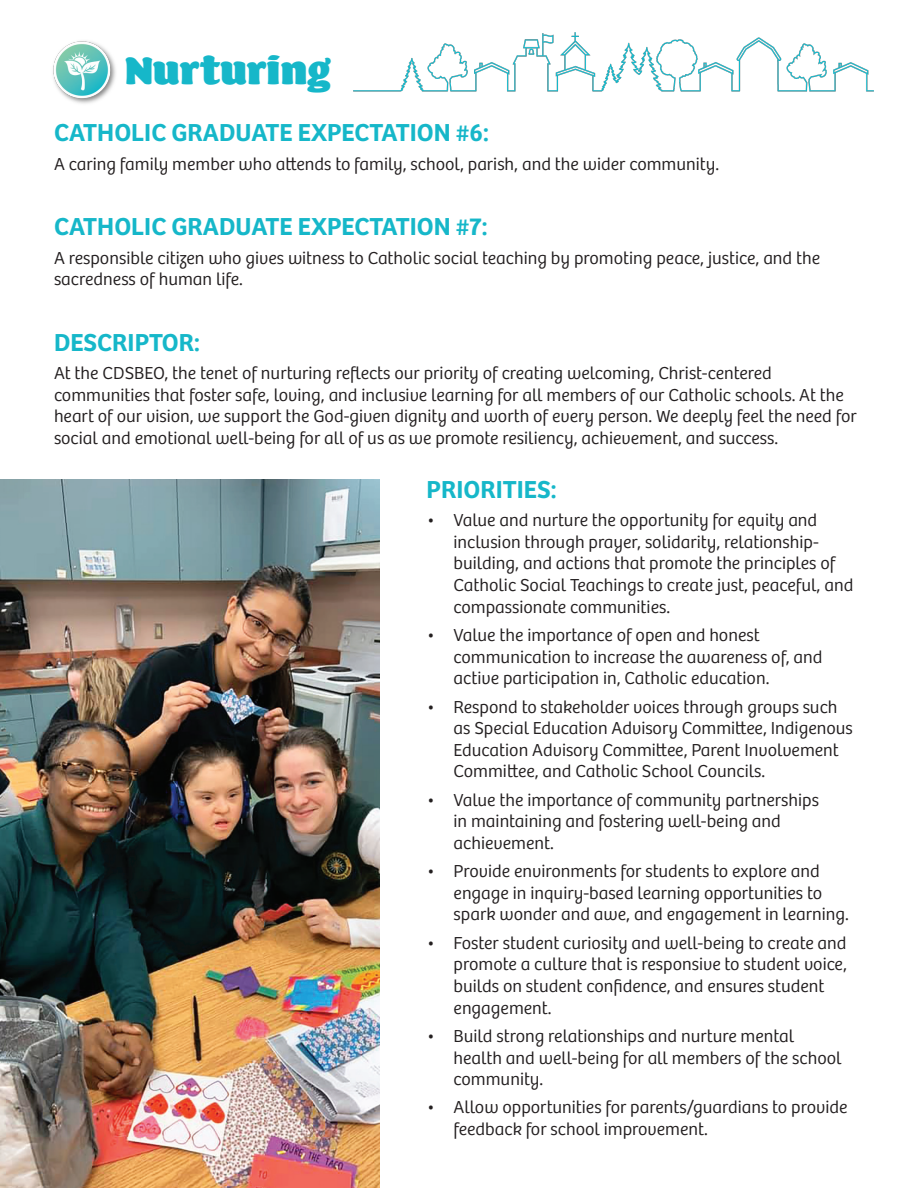
<style>
.page{position:relative;width:918px;height:1188px;background:#fff}
.page>*{position:absolute;margin:0;border:0;box-sizing:border-box;transform-origin:0 0}
.Header_1{font:39px "Barricada Pro";color:#16b7c9}
.Header_2{font:600 25.5px "Bree";color:#16b7c9}
.Paragraph_Style_1{font:300 18px/21.6px "Bree";color:#231f20}
</style>
<div class="page">
<img style="left:0;top:480px;width:379px;height:708px">
<img style="left:53px;top:41px;width:63px;height:63px">
<img style="left:353px;top:32px;width:521px;height:60px">
<p class="Header_1" style="left:125px;top:47px;width:208px">Nurturing</p>
<p class="Header_2" style="left:54px;top:113px;width:437px">CATHOLIC GRADUATE EXPECTATION #6:</p>
<p class="Paragraph_Style_1" style="left:54px;top:152px;width:667px">A caring family member who attends to family, school, parish, and the wider community.</p>
<p class="Header_2" style="left:54px;top:207px;width:435px">CATHOLIC GRADUATE EXPECTATION #7:</p>
<p class="Paragraph_Style_1" style="left:54px;top:246px;width:768px">A responsible citizen who gives witness to Catholic social teaching by promoting peace, justice, and the sacredness of human life.</p>
<p class="Header_2" style="left:54px;top:323px;width:147px">DESCRIPTOR:</p>
<p class="Paragraph_Style_1" style="left:54px;top:361px;width:804px">At the CDSBEO, the tenet of nurturing reflects our priority of creating welcoming, Christ-centered communities that foster safe, loving, and inclusive learning for all members of our Catholic schools. At the heart of our vision, we support the God-given dignity and worth of every person. We deeply feel the need for social and emotional well-being for all of us as we promote resiliency, achievement, and success.</p>
<p class="Header_2" style="left:427px;top:470px;width:132px">PRIORITIES:</p>
<p class="Paragraph_Style_1" style="left:454px;top:508px;width:401px;text-indent:-27px">• Value and nurture the opportunity for equity and inclusion through prayer, solidarity, relationship&shy;building, and actions that promote the principles of Catholic Social Teachings to create just, peaceful, and compassionate communities.</p>
<p class="Paragraph_Style_1" style="left:454px;top:623px;width:371px;text-indent:-27px">• Value the importance of open and honest communication to increase the awareness of, and active participation in, Catholic education.</p>
<p class="Paragraph_Style_1" style="left:454px;top:695px;width:401px;text-indent:-27px">• Respond to stakeholder voices through groups such as Special Education Advisory Committee, Indigenous Education Advisory Committee, Parent Involvement Committee, and Catholic School Councils.</p>
<p class="Paragraph_Style_1" style="left:454px;top:788px;width:367px;text-indent:-27px">• Value the importance of community partnerships in maintaining and fostering well-being and achievement.</p>
<p class="Paragraph_Style_1" style="left:454px;top:859px;width:397px;text-indent:-27px">• Provide environments for students to explore and engage in inquiry-based learning opportunities to spark wonder and awe, and engagement in learning.</p>
<p class="Paragraph_Style_1" style="left:454px;top:931px;width:395px;text-indent:-27px">• Foster student curiosity and well-being to create and promote a culture that is responsive to student voice, builds on student confidence, and ensures student engagement.</p>
<p class="Paragraph_Style_1" style="left:454px;top:1024px;width:390px;text-indent:-27px">• Build strong relationships and nurture mental health and well-being for all members of the school community.</p>
<p class="Paragraph_Style_1" style="left:454px;top:1096px;width:395px;text-indent:-27px">• Allow opportunities for parents/guardians to provide feedback for school improvement.</p>
</div>
